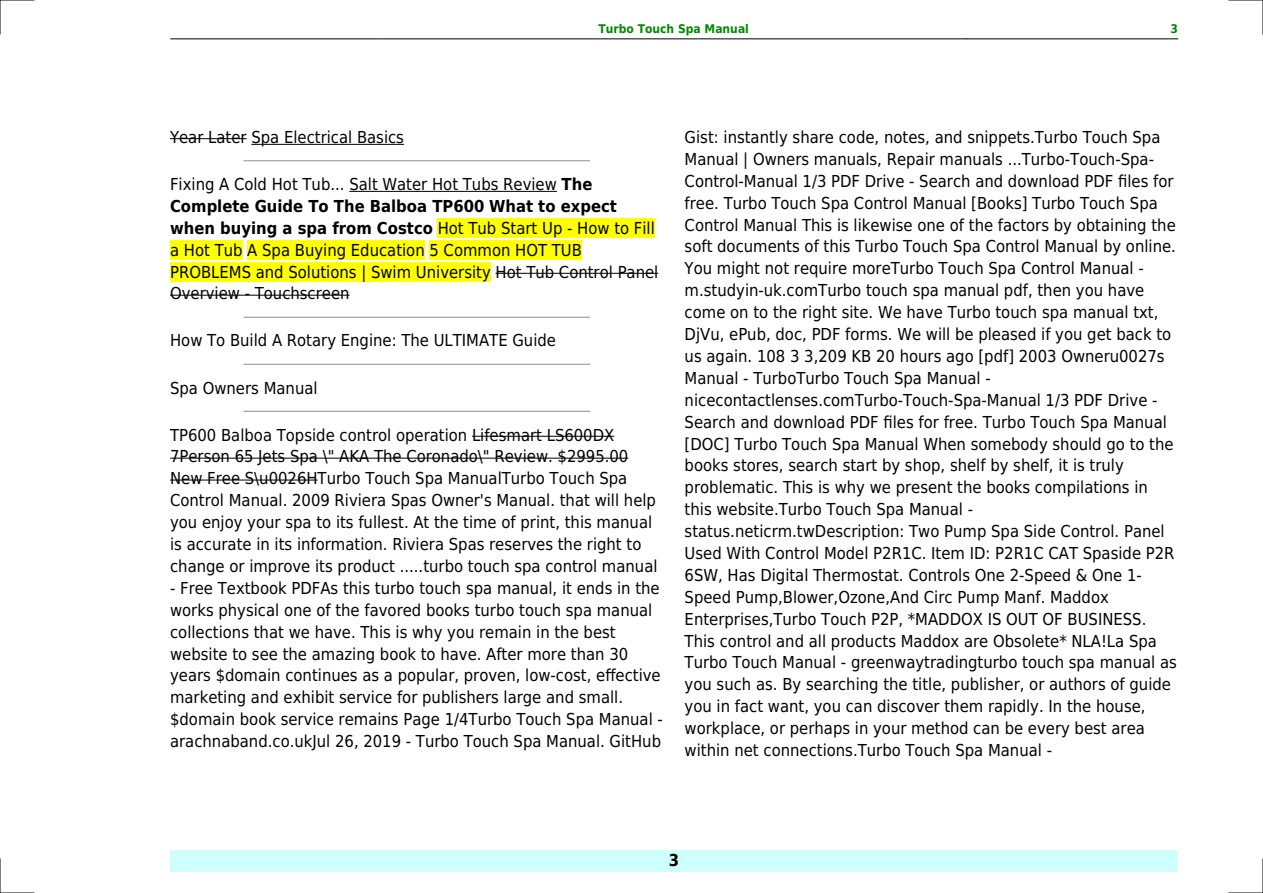
<style>
.page{position:relative;width:1263px;height:893px;background:#fff}
.page>*{position:absolute;margin:0;border:0;box-sizing:border-box;transform-origin:0 0}
.t1{font:16.5px/21.9px "DejaVu Sans Condensed";color:#000}
.t2{font:700 16.5px "DejaVu Sans Condensed";color:#000}
.t3{font:700 12px "DejaVu Sans Condensed";color:#080}
.s1{font-weight:700}
</style>
<div class="page">
<hr style="left:170px;top:39px;width:211px;height:1px;background:#000">
<hr style="left:382px;top:39px;width:584px;height:1px;background:#000">
<hr style="left:966px;top:39px;width:212px;height:1px;background:#000">
<div style="left:170px;top:850px;width:1008px;height:22px;background:#cffffc"></div>
<hr style="left:170px;top:138px;width:77px;height:1px;background:#000">
<hr style="left:251px;top:144px;width:153px;height:1px;background:#000">
<hr style="left:244px;top:160px;width:345px;height:1px;background:#999">
<hr style="left:349px;top:191px;width:208px;height:1px;background:#000">
<div style="left:438px;top:218px;width:217px;height:20px;background:#ff0"></div>
<div style="left:170px;top:240px;width:73px;height:20px;background:#ff0"></div>
<div style="left:247px;top:240px;width:178px;height:20px;background:#ff0"></div>
<div style="left:429px;top:240px;width:153px;height:20px;background:#ff0"></div>
<div style="left:170px;top:262px;width:321px;height:19px;background:#ff0"></div>
<hr style="left:496px;top:273px;width:162px;height:1px;background:#000">
<hr style="left:170px;top:295px;width:180px;height:1px;background:#000">
<hr style="left:244px;top:317px;width:345px;height:1px;background:#999">
<hr style="left:244px;top:364px;width:345px;height:1px;background:#999">
<hr style="left:244px;top:411px;width:345px;height:1px;background:#999">
<hr style="left:472px;top:436px;width:142px;height:1px;background:#000">
<hr style="left:170px;top:458px;width:458px;height:1px;background:#000">
<hr style="left:170px;top:480px;width:148px;height:1px;background:#000">
<hr style="left:0;top:0;width:34px;height:1px;background:#000">
<hr style="left:1229px;top:0;width:34px;height:1px;background:#000">
<hr style="left:0;top:892px;width:34px;height:1px;background:#000">
<hr style="left:1229px;top:892px;width:34px;height:1px;background:#000">
<hr style="left:0;top:0;width:1px;height:34px;background:#000">
<hr style="left:0;top:859px;width:1px;height:34px;background:#000">
<hr style="left:1262px;top:0;width:1px;height:34px;background:#000">
<hr style="left:1262px;top:859px;width:1px;height:34px;background:#000">
<p class="t3" style="left:598px;top:21px;width:152px">Turbo Touch Spa Manual</p>
<p class="t3" style="left:1170px;top:21px;width:9px">3</p>
<p class="t1" style="left:170px;top:126px;width:235px">Year Later Spa Electrical Basics</p>
<p class="t1" style="left:170px;top:173px;width:490px">Fixing A Cold Hot Tub... Salt Water Hot Tubs Review <span class="s1">The Complete Guide To The Balboa TP600 What to expect when buying a spa from Costco</span> Hot Tub Start Up - How to Fill a Hot Tub A Spa Buying Education 5 Common HOT TUB PROBLEMS and Solutions | Swim University Hot Tub Control Panel Overview - Touchscreen</p>
<p class="t1" style="left:170px;top:330px;width:387px">How To Build A Rotary Engine: The ULTIMATE Guide</p>
<p class="t1" style="left:170px;top:377px;width:149px">Spa Owners Manual</p>
<p class="t1" style="left:170px;top:424px;width:489px">TP600 Balboa Topside control operation Lifesmart LS600DX 7Person 65 Jets Spa \" AKA The Coronado\" Review. $2995.00<br>New Free S\u0026HTurbo Touch Spa ManualTurbo Touch Spa Control Manual. 2009 Riviera Spas Owner's Manual. that will help you enjoy your spa to its fullest. At the time of print, this manual is accurate in its information. Riviera Spas reserves the right to change or improve its product .....turbo touch spa control manual</p>
<p class="t1" style="left:170px;top:577px;width:494px">- Free Textbook PDFAs this turbo touch spa manual, it ends in the works physical one of the favored books turbo touch spa manual collections that we have. This is why you remain in the best website to see the amazing book to have. After more than 30 years $domain continues as a popular, proven, low-cost, effective marketing and exhibit service for publishers large and small. $domain book service remains Page 1/4Turbo Touch Spa Manual - arachnaband.co.ukJul 26, 2019 - Turbo Touch Spa Manual. GitHub</p>
<p class="t1" style="left:685px;top:126px;width:494px">Gist: instantly share code, notes, and snippets.Turbo Touch Spa Manual | Owners manuals, Repair manuals ...Turbo-Touch-Spa-Control-Manual 1/3 PDF Drive - Search and download PDF files for free. Turbo Touch Spa Control Manual [Books] Turbo Touch Spa Control Manual This is likewise one of the factors by obtaining the soft documents of this Turbo Touch Spa Control Manual by online.<br>You might not require moreTurbo Touch Spa Control Manual - m.studyin-uk.comTurbo touch spa manual pdf, then you have come on to the right site. We have Turbo touch spa manual txt, DjVu, ePub, doc, PDF forms. We will be pleased if you get back to us again. 108 3 3,209 KB 20 hours ago [pdf] 2003 Owneru0027s Manual - TurboTurbo Touch Spa Manual - nicecontactlenses.comTurbo-Touch-Spa-Manual 1/3 PDF Drive - Search and download PDF files for free. Turbo Touch Spa Manual [DOC] Turbo Touch Spa Manual When somebody should go to the books stores, search start by shop, shelf by shelf, it is truly problematic. This is why we present the books compilations in this website.Turbo Touch Spa Manual - status.neticrm.twDescription: Two Pump Spa Side Control. Panel Used With Control Model P2R1C. Item ID: P2R1C CAT Spaside P2R 6SW, Has Digital Thermostat. Controls One 2-Speed &amp; One 1- Speed Pump,Blower,Ozone,And Circ Pump Manf. Maddox Enterprises,Turbo Touch P2P, *MADDOX IS OUT OF BUSINESS.<br>This control and all products Maddox are Obsolete* NLA!La Spa Turbo Touch Manual - greenwaytradingturbo touch spa manual as you such as. By searching the title, publisher, or authors of guide you in fact want, you can discover them rapidly. In the house, workplace, or perhaps in your method can be every best area within net connections.Turbo Touch Spa Manual -</p>
<p class="t2" style="left:669px;top:851px;width:12px">3</p>
</div>
